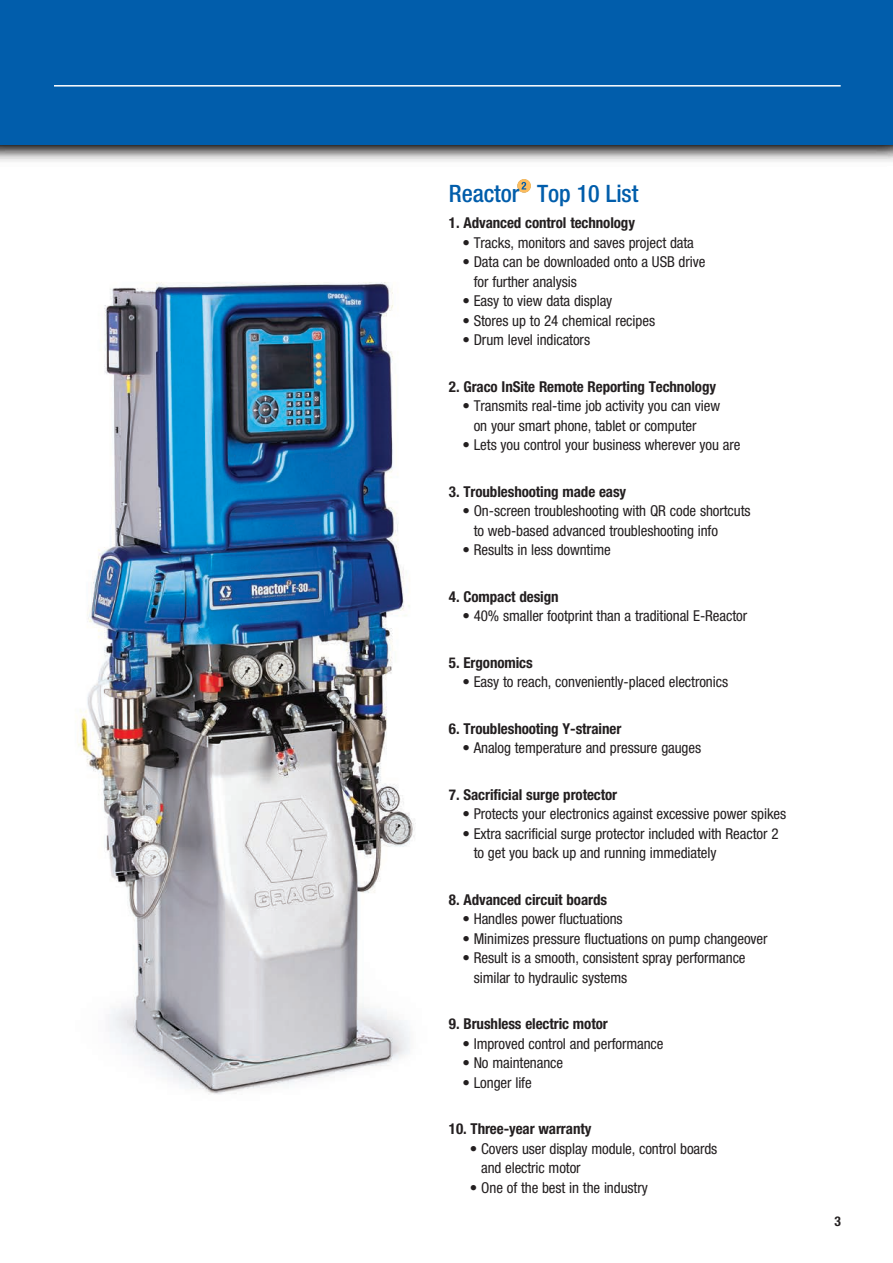
<style>
.page{position:relative;width:893px;height:1263px;background:#fff}
.page>*{position:absolute;margin:0;border:0;box-sizing:border-box;transform-origin:0 0}
.t1{font:500 condensed 24px "Helvetica Neue LT Std";letter-spacing:-.005em;color:#015dab}
.t2{font:condensed 15px/19.5px "Helvetica Neue LT Std";letter-spacing:-.005em;color:#231f20}
.t3{font:700 condensed 15px "Helvetica Neue LT Std";letter-spacing:-.005em;color:#231f20}
.t4{font:700 condensed 13.5px "Helvetica Neue LT Std";color:#231f20}
</style>
<div class="page">
<img style="left:1px;top:145px;width:892px;height:17px">
<img style="left:0;top:145px;width:1px;height:493px">
<div style="left:0;top:0;width:893px;height:145px;background:#015dab"></div>
<hr style="left:54px;top:85px;width:787px;height:2px;background:#fff">
<img style="left:77px;top:282px;width:339px;height:812px">
<div style="left:514px;top:176px;width:20px;height:19px;border:3px solid #fff;border-radius:50%"></div>
<svg style="left:517px;top:179px;width:14px;height:14px"></svg>
<h1 class="t1" style="left:449px;top:179px;width:191px">Reactor Top 10 List</h1>
<p class="t3" style="left:449px;top:214px;width:188px">1. Advanced control technology</p>
<p class="t2" style="left:462px;top:233px;width:233px">• Tracks, monitors and saves project data</p>
<p class="t2" style="left:474px;top:252px;width:233px;text-indent:-11px">• Data can be downloaded onto a USB drive for further analysis</p>
<p class="t2" style="left:462px;top:291px;width:151px">• Easy to view data display</p>
<p class="t2" style="left:462px;top:311px;width:194px">• Stores up to 24 chemical recipes</p>
<p class="t2" style="left:462px;top:330px;width:129px">• Drum level indicators</p>
<p class="t3" style="left:449px;top:377px;width:269px">2. Graco InSite Remote Reporting Technology</p>
<p class="t2" style="left:474px;top:396px;width:248px;text-indent:-11px">• Transmits real-time job activity you can view on your smart phone, tablet or computer</p>
<p class="t2" style="left:462px;top:435px;width:279px">• Lets you control your business wherever you are</p>
<p class="t3" style="left:449px;top:482px;width:179px">3. Troubleshooting made easy</p>
<p class="t2" style="left:474px;top:501px;width:278px;text-indent:-11px">• On-screen troubleshooting with QR code shortcuts to web-based advanced troubleshooting info</p>
<p class="t2" style="left:462px;top:540px;width:150px">• Results in less downtime</p>
<p class="t3" style="left:449px;top:587px;width:111px">4. Compact design</p>
<p class="t2" style="left:462px;top:606px;width:286px">• 40% smaller footprint than a traditional E-Reactor</p>
<p class="t3" style="left:449px;top:653px;width:85px">5. Ergonomics</p>
<p class="t2" style="left:462px;top:672px;width:267px">• Easy to reach, conveniently-placed electronics</p>
<p class="t3" style="left:449px;top:719px;width:174px">6. Troubleshooting Y-strainer</p>
<p class="t2" style="left:462px;top:738px;width:240px">• Analog temperature and pressure gauges</p>
<p class="t3" style="left:449px;top:785px;width:170px">7. Sacrificial surge protector</p>
<p class="t2" style="left:462px;top:804px;width:325px">• Protects your electronics against excessive power spikes</p>
<p class="t2" style="left:474px;top:824px;width:306px;text-indent:-11px">• Extra sacrificial surge protector included with Reactor 2 to get you back up and running immediately</p>
<p class="t3" style="left:449px;top:890px;width:160px">8. Advanced circuit boards</p>
<p class="t2" style="left:462px;top:909px;width:162px">• Handles power fluctuations</p>
<p class="t2" style="left:462px;top:929px;width:307px">• Minimizes pressure fluctuations on pump changeover</p>
<p class="t2" style="left:474px;top:948px;width:273px;text-indent:-11px">• Result is a smooth, consistent spray performance similar to hydraulic systems</p>
<p class="t3" style="left:449px;top:1015px;width:160px">9. Brushless electric motor</p>
<p class="t2" style="left:462px;top:1034px;width:203px">• Improved control and performance</p>
<p class="t2" style="left:462px;top:1053px;width:102px">• No maintenance</p>
<p class="t2" style="left:462px;top:1073px;width:71px">• Longer life</p>
<p class="t3" style="left:449px;top:1120px;width:144px">10. Three-year warranty</p>
<p class="t2" style="left:481px;top:1139px;width:238px;text-indent:-11px">• Covers user display module, control boards and electric motor</p>
<p class="t2" style="left:470px;top:1178px;width:179px">• One of the best in the industry</p>
<p class="t4" style="left:834px;top:1213px;width:8px">3</p>
</div>
